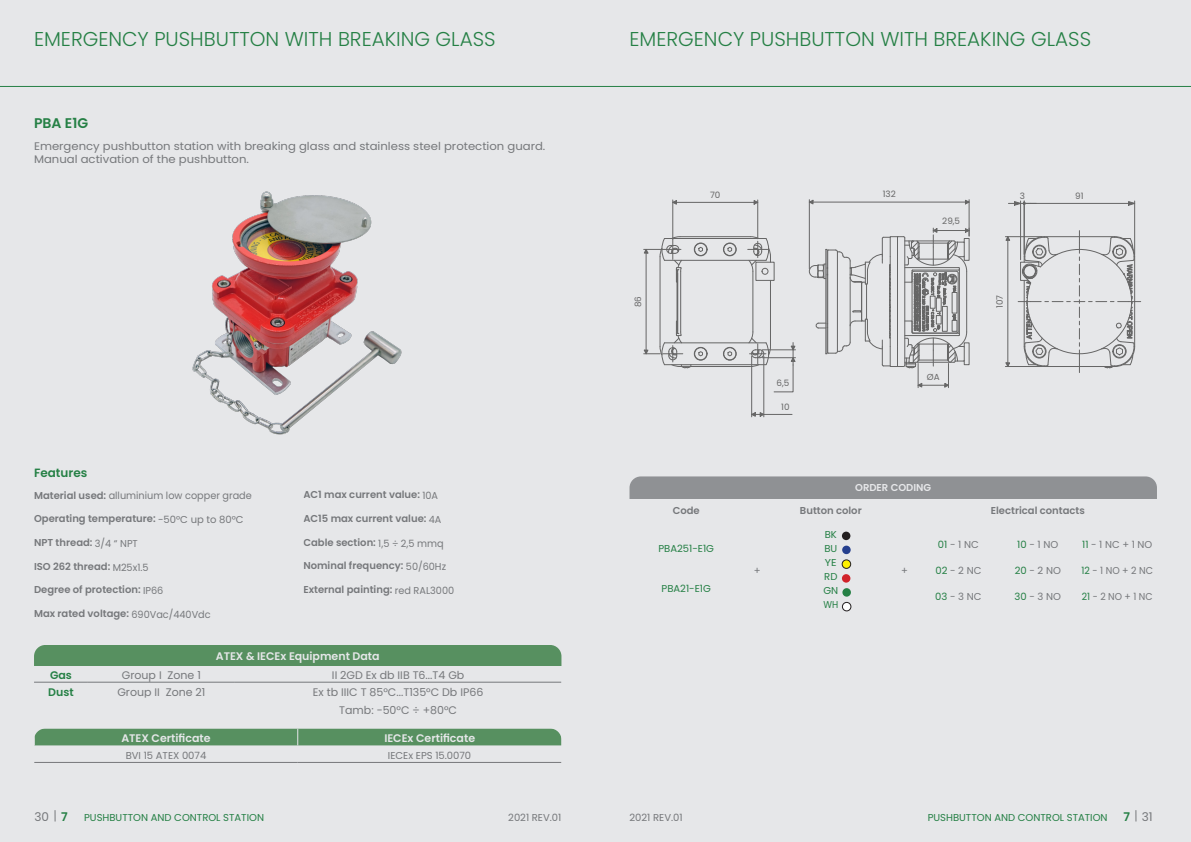
<style>
.page{position:relative;width:1191px;height:842px;background:#fff}
.page>*{position:absolute;margin:0;border:0;box-sizing:border-box;transform-origin:0 0}
.TITOLO{font:300 20px "Poppins";color:#258045}
.TITOLO-2{font:600 14px "Poppins";color:#258045}
.t1{font:600 12px "Poppins";color:#258045}
.t2{font:12px "Poppins";color:#76787b}
.t3{font:11px "Poppins";color:#76787b;scale:1.06 1}
.t4{font:11px "Poppins";color:#76787b}
.t5{font:600 11px "Poppins";color:#e6e7e9}
.t6{font:600 11px "Poppins";color:#258045}
.t7{font:600 10px "Poppins";color:#76787b}
.t8{font:10px "Poppins";color:#76787b}
.t9{font:10px/14px "Poppins";color:#258045}
.t10{font:600 10px "Poppins";color:#e6e7e9}
.t11{font:10px "Poppins";color:#76787b;scale:.94 1}
.t12{font:10px "Poppins";color:#76787b;scale:.93 1}
.t13{font:8.8px "Poppins";letter-spacing:-.005em;color:#666}
.s1{font-weight:600}
.s2{font-weight:400}
.s3{color:#258045}
.s4{font-weight:600;color:#258045}
</style>
<div class="page">
<div style="left:595px;top:0;width:596px;height:842px;background:#e6e7e9"></div>
<div style="left:0;top:0;width:595px;height:842px;background:#e6e7e9"></div>
<img style="left:192px;top:191px;width:210px;height:244px">
<hr style="left:34px;top:762px;width:264px;height:1px;background:#76787b">
<hr style="left:298px;top:762px;width:263px;height:1px;background:#76787b">
<div style="left:34px;top:728px;width:527px;height:17px;background:#579060"></div>
<div style="left:34px;top:645px;width:527px;height:20px;background:#579060"></div>
<hr style="left:34px;top:682px;width:54px;height:1px;background:#76787b">
<hr style="left:88px;top:682px;width:147px;height:1px;background:#76787b">
<hr style="left:235px;top:682px;width:326px;height:1px;background:#76787b">
<hr style="left:0;top:86px;width:1191px;height:1px;background:#258045">
<div style="left:842px;top:532px;width:8px;height:8px;background:#231f20;border-radius:50%"></div>
<div style="left:842px;top:546px;width:8px;height:8px;background:#253f8e;border-radius:50%"></div>
<div style="left:842px;top:560px;width:8px;height:8px;background:#fff101;border-radius:50%"></div>
<div style="left:842px;top:560px;width:9px;height:9px;border:1px solid #231f20;border-radius:50%"></div>
<div style="left:842px;top:574px;width:8px;height:9px;background:#d1232a;border-radius:50%"></div>
<div style="left:842px;top:588px;width:9px;height:9px;background:#258045;border-radius:50%"></div>
<div style="left:842px;top:602px;width:9px;height:9px;background:#fff;border-radius:50%"></div>
<div style="left:842px;top:602px;width:9px;height:9px;border:1px solid #231f20;border-radius:50%"></div>
<div style="left:629px;top:476px;width:528px;height:23px;background:#8f9194"></div>
<hr style="left:752px;top:271px;width:1px;height:61px;background:#666">
<hr style="left:690px;top:366px;width:60px;height:1px;background:#666">
<hr style="left:770px;top:280px;width:1px;height:66px;background:#666">
<hr style="left:680px;top:236px;width:70px;height:1px;background:#666">
<div style="left:694px;top:347px;width:13px;height:13px;border:1px solid #666;border-radius:50%"></div>
<svg style="left:727px;top:351px;width:5px;height:6px"></svg>
<div style="left:723px;top:347px;width:13px;height:13px;border:1px solid #666;border-radius:50%"></div>
<svg style="left:727px;top:247px;width:5px;height:5px"></svg>
<div style="left:694px;top:243px;width:13px;height:13px;border:1px solid #666;border-radius:50%"></div>
<div style="left:723px;top:243px;width:13px;height:13px;border:1px solid #666;border-radius:50%"></div>
<hr style="left:664px;top:238px;width:102px;height:1px;background:#666">
<hr style="left:664px;top:260px;width:102px;height:1px;background:#666">
<div style="left:723px;top:347px;width:13px;height:14px;border:1px solid #666;border-radius:50%"></div>
<div style="left:694px;top:347px;width:13px;height:14px;border:1px solid #666;border-radius:50%"></div>
<hr style="left:664px;top:364px;width:102px;height:1px;background:#666">
<hr style="left:664px;top:342px;width:102px;height:1px;background:#666">
<div style="left:761px;top:268px;width:7px;height:7px;border:1px solid #666;border-radius:50%"></div>
<div style="left:755px;top:262px;width:19px;height:19px;border:1px solid #666"></div>
<svg style="left:1018px;top:231px;width:122px;height:142px"></svg>
<hr style="left:1020px;top:201px;width:1px;height:59px;background:#666">
<svg style="left:1008px;top:201px;width:28px;height:5px"></svg>
<svg style="left:1127px;top:201px;width:9px;height:5px"></svg>
<hr style="left:1030px;top:203px;width:98px;height:1px;background:#666">
<hr style="left:1134px;top:201px;width:1px;height:53px;background:#666">
<hr style="left:1024px;top:201px;width:1px;height:53px;background:#666">
<svg style="left:1005px;top:237px;width:5px;height:4px"></svg>
<svg style="left:1005px;top:362px;width:5px;height:4px"></svg>
<hr style="left:1007px;top:240px;width:1px;height:123px;background:#666">
<hr style="left:1005px;top:366px;width:36px;height:1px;background:#666">
<hr style="left:1005px;top:236px;width:36px;height:1px;background:#666">
<svg style="left:808px;top:199px;width:5px;height:6px"></svg>
<svg style="left:964px;top:199px;width:6px;height:6px"></svg>
<hr style="left:813px;top:202px;width:152px;height:1px;background:#666">
<hr style="left:968px;top:200px;width:1px;height:36px;background:#666">
<hr style="left:809px;top:200px;width:1px;height:69px;background:#666">
<svg style="left:808px;top:228px;width:162px;height:160px"></svg>
<svg style="left:747px;top:236px;width:24px;height:36px"></svg>
<svg style="left:673px;top:200px;width:4px;height:5px"></svg>
<svg style="left:753px;top:200px;width:6px;height:5px"></svg>
<hr style="left:676px;top:202px;width:78px;height:1px;background:#666">
<hr style="left:757px;top:200px;width:1px;height:39px;background:#666">
<hr style="left:672px;top:200px;width:1px;height:39px;background:#666">
<svg style="left:643px;top:236px;width:60px;height:133px"></svg>
<svg style="left:747px;top:331px;width:49px;height:61px"></svg>
<hr style="left:751px;top:356px;width:1px;height:61px;background:#666">
<hr style="left:763px;top:356px;width:1px;height:61px;background:#666">
<svg style="left:751px;top:412px;width:41px;height:5px"></svg>
<p class="TITOLO" style="left:34px;top:27px;width:463px">EMERGENCY PUSHBUTTON WITH BREAKING GLASS</p>
<p class="TITOLO-2" style="left:34px;top:115px;width:56px">PBA E1G</p>
<p class="t3" style="left:34px;top:140px;width:484px">Emergency pushbutton station with breaking glass and stainless steel protection guard.</p>
<p class="t3" style="left:34px;top:153px;width:204px">Manual activation of the pushbutton.</p>
<p class="t1" style="left:34px;top:465px;width:55px">Features</p>
<p class="t8" style="left:34px;top:490px;width:219px"><span class="s1">Material used:</span> alluminium low copper grade</p>
<p class="t7" style="left:34px;top:513px;width:211px">Operating temperature: <span class="s2">-50°C up to 80°C</span></p>
<p class="t7" style="left:34px;top:536px;width:105px">NPT thread: <span class="s2">3/4 “ NPT</span></p>
<p class="t7" style="left:34px;top:560px;width:116px">ISO 262 thread: <span class="s2">M25x1.5</span></p>
<p class="t7" style="left:34px;top:584px;width:131px">Degree of protection: <span class="s2">IP66</span></p>
<p class="t7" style="left:34px;top:608px;width:178px">Max rated voltage: <span class="s2">690Vac/440Vdc</span></p>
<p class="t7" style="left:303px;top:489px;width:136px">AC1 max current value: <span class="s2">10A</span></p>
<p class="t7" style="left:303px;top:512px;width:140px">AC15 max current value: <span class="s2">4A</span></p>
<p class="t7" style="left:303px;top:536px;width:142px">Cable section: <span class="s2">1,5 ÷ 2,5 mmq</span></p>
<p class="t7" style="left:303px;top:560px;width:144px">Nominal frequency: <span class="s2">50/60Hz</span></p>
<p class="t7" style="left:303px;top:584px;width:152px">External painting: <span class="s2">red RAL3000</span></p>
<p class="t5" style="left:216px;top:650px;width:165px">ATEX &amp; IECEx Equipment Data</p>
<p class="t6" style="left:50px;top:669px;width:23px">Gas</p>
<p class="t4" style="left:122px;top:669px;width:81px">Group I Zone 1</p>
<p class="t4" style="left:332px;top:669px;width:134px">II 2GD Ex db IIB T6...T4 Gb</p>
<p class="t6" style="left:48px;top:686px;width:27px">Dust</p>
<p class="t4" style="left:117px;top:686px;width:90px">Group II Zone 21</p>
<p class="t4" style="left:313px;top:686px;width:172px">Ex tb IIIC T 85°C...T135°C Db IP66</p>
<p class="t4" style="left:339px;top:703px;width:119px">Tamb: -50°C ÷ +80°C</p>
<p class="t5" style="left:121px;top:731px;width:91px">ATEX Certificate</p>
<p class="t5" style="left:384px;top:731px;width:92px">IECEx Certificate</p>
<p class="t8" style="left:126px;top:750px;width:82px">BVI 15 ATEX 0074</p>
<p class="t8" style="left:388px;top:750px;width:85px">IECEx EPS 15.0070</p>
<p class="TITOLO" style="left:629px;top:27px;width:463px">EMERGENCY PUSHBUTTON WITH BREAKING GLASS</p>
<p class="t13" style="left:633px;top:307px;width:13px;rotate:-90deg">86</p>
<p class="t13" style="left:710px;top:189px;width:12px">70</p>
<p class="t13" style="left:776px;top:378px;width:14px">6,5</p>
<p class="t13" style="left:781px;top:401px;width:10px">10</p>
<p class="t13" style="left:882px;top:189px;width:15px">132</p>
<p class="t13" style="left:942px;top:216px;width:19px">29,5</p>
<p class="t13" style="left:927px;top:372px;width:14px">ØA</p>
<p class="t13" style="left:1019px;top:190px;width:7px">3</p>
<p class="t13" style="left:1075px;top:190px;width:10px">91</p>
<p class="t13" style="left:994px;top:308px;width:15px;rotate:-90deg">107</p>
<p class="t10" style="left:855px;top:482px;width:78px">ORDER CODING</p>
<p class="t7" style="left:672px;top:504px;width:29px">Code</p>
<p class="t7" style="left:800px;top:504px;width:63px">Button color</p>
<p class="t7" style="left:990px;top:504px;width:95px">Electrical contacts</p>
<p class="t9" style="left:658px;top:542px;width:57px">PBA251-E1G</p>
<p class="t9" style="left:661px;top:582px;width:51px">PBA21-E1G</p>
<p class="t9" style="left:823px;top:528px;width:16px">BK<br>BU<br>YE<br>RD<br>GN<br>WH</p>
<p class="t8" style="left:938px;top:539px;width:42px"><span class="s3">01</span> - 1 NC</p>
<p class="t8" style="left:935px;top:565px;width:48px"><span class="s3">02</span> - 2 NC</p>
<p class="t8" style="left:935px;top:591px;width:48px"><span class="s3">03</span> - 3 NC</p>
<p class="t8" style="left:1017px;top:539px;width:43px"><span class="s3">10</span> - 1 NO</p>
<p class="t8" style="left:1014px;top:565px;width:48px"><span class="s3">20</span> - 2 NO</p>
<p class="t8" style="left:1014px;top:591px;width:48px"><span class="s3">30</span> - 3 NO</p>
<p class="t8" style="left:1082px;top:539px;width:72px"><span class="s3">11</span> - 1 NC + 1 NO</p>
<p class="t11" style="left:1081px;top:565px;width:77px"><span class="s3">12</span> - 1 NO + 2 NC</p>
<p class="t12" style="left:1082px;top:591px;width:77px"><span class="s3">21</span> - 2 NO + 1 NC</p>
<p class="t8" style="left:901px;top:565px;width:8px">+</p>
<p class="t8" style="left:753px;top:565px;width:8px">+</p>
<p class="t2" style="left:34px;top:809px;width:35px">30 <span class="s4">7</span></p>
<p class="t9" style="left:84px;top:810px;width:181px">PUSHBUTTON AND CONTROL STATION</p>
<p class="t9" style="left:927px;top:810px;width:181px">PUSHBUTTON AND CONTROL STATION</p>
<p class="t2" style="left:1123px;top:809px;width:31px"><span class="s4">7</span> 31</p>
<p class="t8" style="left:508px;top:811px;width:55px">2021 REV.01</p>
<p class="t8" style="left:629px;top:811px;width:55px">2021 REV.01</p>
</div>
